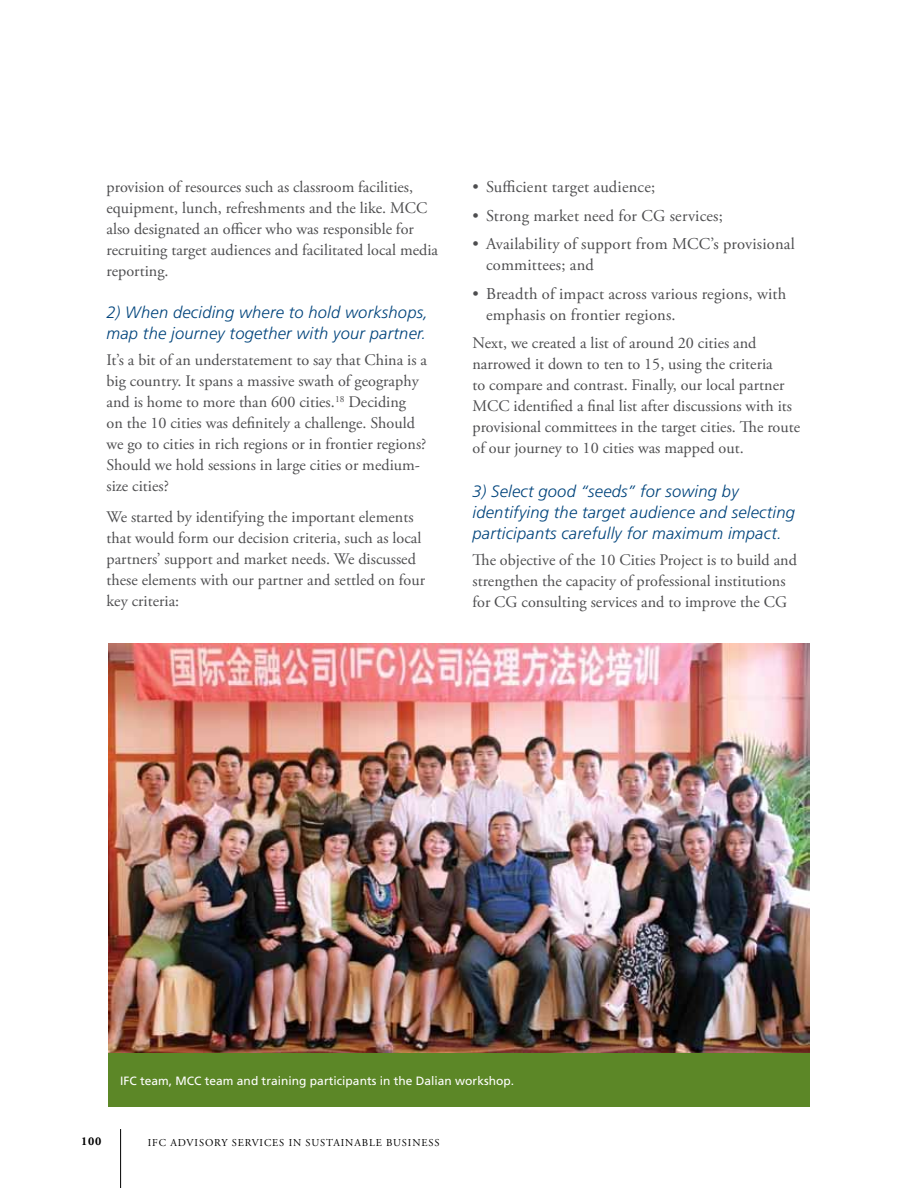
<style>
.page{position:relative;width:918px;height:1188px;background:#fff}
.page>*{position:absolute;margin:0;border:0;box-sizing:border-box;transform-origin:0 0}
.t1{font:italic 300 16.5px/21px "Frutiger";letter-spacing:.015em;color:#00447c}
.t2{font:16.5px/21px "Adobe Garamond Pro";letter-spacing:.01em;color:#4d4d4f}
.t3{font:16.2px/21px "Adobe Garamond Pro";color:#4d4d4f}
.t4{font:12px "Frutiger";letter-spacing:.005em;color:#fff}
.t5{font:700 12px "Adobe Garamond Pro";color:#000}
.t6{font:10.5px "Adobe Garamond Pro";letter-spacing:.27em;color:#000}
</style>
<div class="page">
<hr style="left:120px;top:1129px;width:1px;height:59px;background:#000">
<img style="left:108px;top:644px;width:702px;height:409px">
<div style="left:108px;top:1053px;width:702px;height:54px;background:#5c8727"></div>
<p class="t3" style="left:107px;top:177px;width:333px">provision of resources such as classroom facilities, equipment, lunch, refreshments and the like. MCC also designated an officer who was responsible for recruiting target audiences and facilitated local media reporting.</p>
<p class="t1" style="left:107px;top:301px;width:323px">2) When deciding where to hold workshops, map the journey together with your partner.</p>
<p class="t3" style="left:107px;top:350px;width:322px">It’s a bit of an understatement to say that China is a big country. It spans a massive swath of geography and is home to more than 600 cities.<sup>18</sup> Deciding<br>on the 10 cities was definitely a challenge. Should we go to cities in rich regions or in frontier regions?<br>Should we hold sessions in large cities or medium&shy;size cities?</p>
<p class="t3" style="left:107px;top:507px;width:320px">We started by identifying the important elements that would form our decision criteria, such as local partners’ support and market needs. We discussed these elements with our partner and settled on four key criteria:</p>
<p class="t2" style="left:472px;top:177px;width:184px">• Sufficient target audience;</p>
<p class="t2" style="left:473px;top:205px;width:252px">• Strong market need for CG services;</p>
<p class="t2" style="left:486px;top:234px;width:310px;text-indent:-14px">• Availability of support from MCC’s provisional committees; and</p>
<p class="t2" style="left:486px;top:283px;width:302px;text-indent:-14px">• Breadth of impact across various regions, with emphasis on frontier regions.</p>
<p class="t3" style="left:472px;top:333px;width:329px">Next, we created a list of around 20 cities and narrowed it down to ten to 15, using the criteria<br>to compare and contrast. Finally, our local partner MCC identified a final list after discussions with its provisional committees in the target cities. The route of our journey to 10 cities was mapped out.</p>
<p class="t1" style="left:472px;top:480px;width:324px">3) Select good “seeds” for sowing by identifying the target audience and selecting participants carefully for maximum impact.</p>
<p class="t3" style="left:472px;top:550px;width:326px">The objective of the 10 Cities Project is to build and strengthen the capacity of professional institutions for CG consulting services and to improve the CG</p>
<p class="t4" style="left:120px;top:1073px;width:396px">IFC team, MCC team and training participants in the Dalian workshop.</p>
<p class="t5" style="left:81px;top:1135px;width:22px">100</p>
<p class="t6" style="left:148px;top:1136px;width:54px">IFC Adviso</p>
<p class="t6" style="left:214px;top:1136px;width:53px">ry Services</p>
<p class="t6" style="left:289px;top:1136px;width:53px">in Sustainable</p>
<p class="t6" style="left:386px;top:1136px;width:15px">Business</p>
</div>
